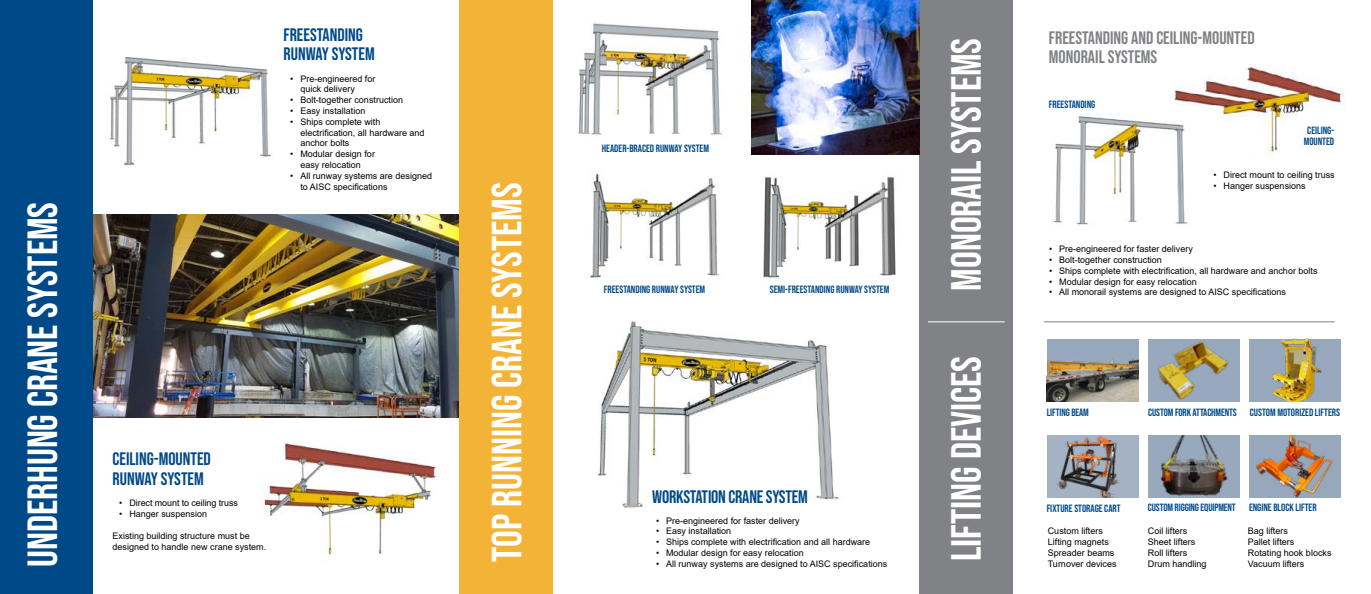
<style>
.page{position:relative;width:1371px;height:594px;background:#fff}
.page>*{position:absolute;margin:0;border:0;box-sizing:border-box;transform-origin:0 0}
.t1{font:42px "Bebas Neue";color:#fff}
.t2{font:18px/19.5px "Bebas Neue";color:#004988}
.t3{font:18px/19.5px "Bebas Neue";color:#808285}
.t4{font:10.5px/11.2px "Bebas Neue";color:#004988;text-align:center}
.t5{font:9px/10.8px "Arial";color:#000}
</style>
<div class="page">
<img style="left:264px;top:442px;width:173px;height:117px">
<img style="left:93px;top:214px;width:365px;height:204px">
<img style="left:109px;top:57px;width:163px;height:109px">
<img style="left:1173px;top:67px;width:171px;height:93px">
<div style="left:0;top:0;width:93px;height:594px;background:#004988"></div>
<div style="left:459px;top:0;width:93px;height:594px;background:#f3b336"></div>
<img style="left:1053px;top:114px;width:138px;height:111px">
<hr style="left:1043px;top:322px;width:291px;height:1px;background:#808285">
<img style="left:598px;top:321px;width:241px;height:187px">
<img style="left:578px;top:23px;width:145px;height:112px">
<div style="left:919px;top:0;width:93px;height:594px;background:#808285"></div>
<hr style="left:927px;top:322px;width:77px;height:1px;background:#fff">
<img style="left:751px;top:0;width:168px;height:154px">
<img style="left:763px;top:177px;width:133px;height:101px">
<img style="left:590px;top:173px;width:130px;height:105px">
<img style="left:1046px;top:339px;width:92px;height:62px">
<img style="left:1047px;top:435px;width:91px;height:63px">
<img style="left:1148px;top:339px;width:91px;height:62px">
<div style="left:1147px;top:435px;width:92px;height:63px;background:#99a9bd"></div>
<img style="left:1160px;top:435px;width:68px;height:61px">
<img style="left:1249px;top:339px;width:91px;height:62px">
<img style="left:1249px;top:435px;width:91px;height:63px">
<h1 class="t1" style="left:19px;top:567px;width:367px;rotate:-90deg">UNDERHUNG CRANE SYSTEMS</h1>
<h2 class="t2" style="left:283px;top:24px;width:93px">FREESTANDING<br>RUNWAY SYSTEM</h2>
<p class="t5" style="left:300px;top:73px;width:77px;text-indent:-10px">• Pre-engineered for quick delivery</p>
<p class="t5" style="left:290px;top:95px;width:114px">• Bolt-together construction</p>
<p class="t5" style="left:290px;top:105px;width:77px">• Easy installation</p>
<p class="t5" style="left:300px;top:116px;width:126px;text-indent:-10px">• Ships complete with electrification, all hardware and anchor bolts</p>
<p class="t5" style="left:290px;top:149px;width:86px;text-align:center">• Modular design for easy relocation</p>
<p class="t5" style="left:300px;top:170px;width:133px;text-indent:-10px">• All runway systems are designed to AISC specifications</p>
<h2 class="t2" style="left:113px;top:449px;width:100px">CEILING-MOUNTED<br>RUNWAY SYSTEM</h2>
<p class="t5" style="left:119px;top:498px;width:120px">• Direct mount to ceiling truss</p>
<p class="t5" style="left:119px;top:509px;width:89px">• Hanger suspension</p>
<p class="t5" style="left:113px;top:530px;width:155px">Existing building structure must be designed to handle new crane system.</p>
<h1 class="t1" style="left:483px;top:562px;width:381px;rotate:-90deg">TOP RUNNING CRANE SYSTEMS</h1>
<p class="t4" style="left:601px;top:143px;width:109px">HEADER-BRACED RUNWAY SYSTEM</p>
<p class="t4" style="left:604px;top:283px;width:103px">FREESTANDING RUNWAY SYSTEM</p>
<p class="t4" style="left:769px;top:283px;width:121px">SEMI-FREESTANDING RUNWAY SYSTEM</p>
<h2 class="t2" style="left:652px;top:487px;width:157px">WORKSTATION CRANE SYSTEM</h2>
<p class="t5" style="left:656px;top:515px;width:145px">• Pre-engineered for faster delivery</p>
<p class="t5" style="left:656px;top:526px;width:77px">• Easy installation</p>
<p class="t5" style="left:656px;top:537px;width:216px">• Ships complete with electrification and all hardware</p>
<p class="t5" style="left:656px;top:547px;width:149px">• Modular design for easy relocation</p>
<p class="t5" style="left:656px;top:558px;width:233px">• All runway systems are designed to AISC specifications</p>
<h1 class="t1" style="left:942px;top:291px;width:254px;rotate:-90deg">MONORAIL SYSTEMS</h1>
<h1 class="t1" style="left:942px;top:561px;width:207px;rotate:-90deg">LIFTING DEVICES</h1>
<h2 class="t3" style="left:1048px;top:27px;width:207px">FREESTANDING AND CEILING-MOUNTED<br>MONORAIL SYSTEMS</h2>
<p class="t4" style="left:1048px;top:98px;width:48px">FREESTANDING</p>
<p class="t4" style="left:1303px;top:124px;width:32px">CEILING-<br>MOUNTED</p>
<p class="t5" style="left:1213px;top:170px;width:123px">• Direct mount to ceiling truss</p>
<p class="t5" style="left:1213px;top:180px;width:94px">• Hanger suspensions</p>
<p class="t5" style="left:1049px;top:244px;width:145px">• Pre-engineered for faster delivery</p>
<p class="t5" style="left:1049px;top:254px;width:114px">• Bolt-together construction</p>
<p class="t5" style="left:1049px;top:265px;width:270px">• Ships complete with electrification, all hardware and anchor bolts</p>
<p class="t5" style="left:1049px;top:276px;width:149px">• Modular design for easy relocation</p>
<p class="t5" style="left:1049px;top:287px;width:238px">• All monorail systems are designed to AISC specifications</p>
<p class="t4" style="left:1046px;top:406px;width:44px">LIFTING BEAM</p>
<p class="t4" style="left:1148px;top:406px;width:90px">CUSTOM FORK ATTACHMENTS</p>
<p class="t4" style="left:1249px;top:406px;width:92px">CUSTOM MOTORIZED LIFTERS</p>
<p class="t4" style="left:1046px;top:503px;width:75px">FIXTURE STORAGE CART</p>
<p class="t4" style="left:1147px;top:502px;width:89px">CUSTOM RIGGING EQUIPMENT</p>
<p class="t4" style="left:1248px;top:502px;width:69px">ENGINE BLOCK LIFTER</p>
<p class="t5" style="left:1047px;top:526px;width:70px">Custom lifters<br>Lifting magnets<br>Spreader beams<br>Turnover devices</p>
<p class="t5" style="left:1147px;top:526px;width:60px">Coil lifters<br>Sheet lifters<br>Roll lifters<br>Drum handling</p>
<p class="t5" style="left:1247px;top:526px;width:85px">Bag lifters<br>Pallet lifters<br>Rotating hook blocks<br>Vacuum lifters</p>
</div>
